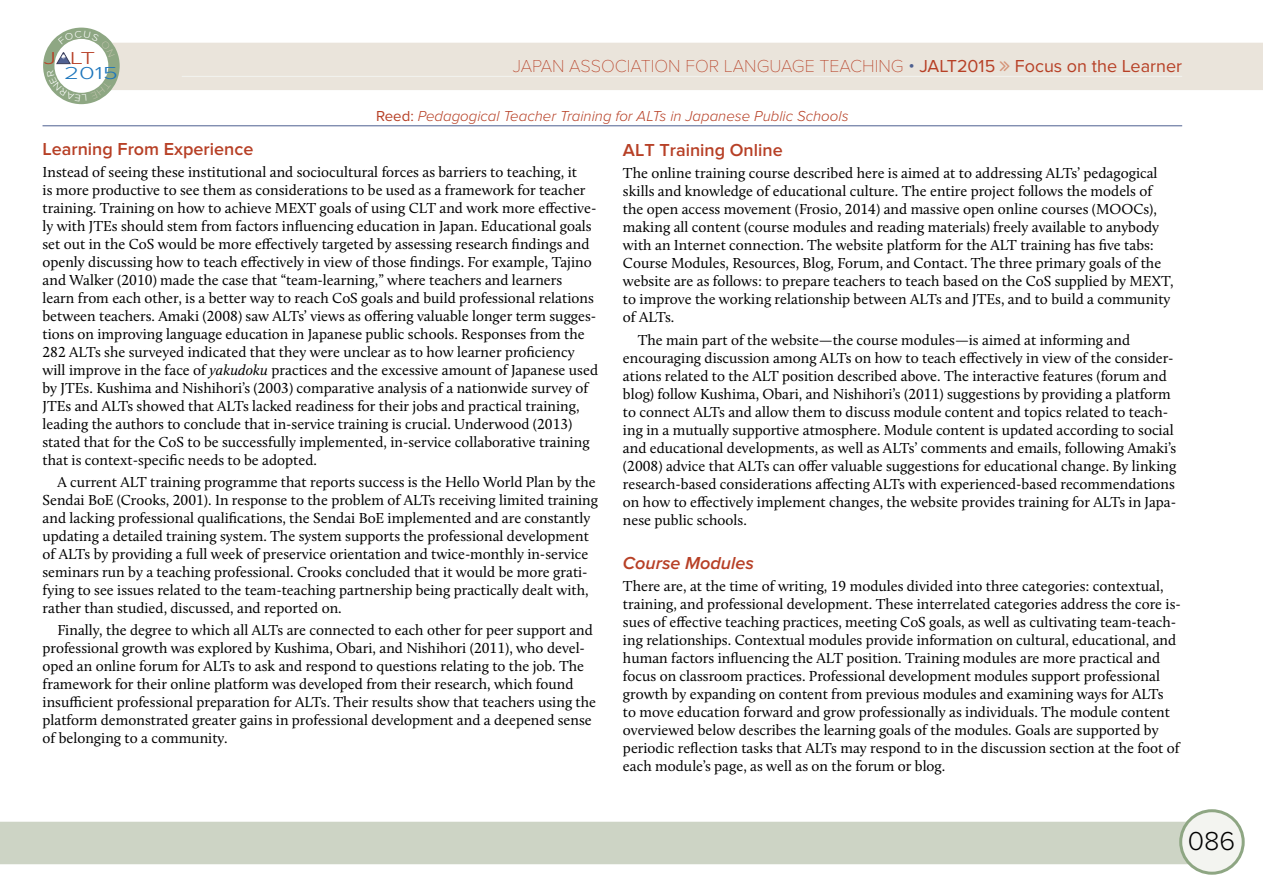
<style>
.page{position:relative;width:1263px;height:893px;background:#fff}
.page>*{position:absolute;margin:0;border:0;box-sizing:border-box;transform-origin:0 0}
.t1{font:300 27px "Proxima Nova";color:#000}
.t2{font:100 18px "Proxima Nova T";color:#b74026}
.t3{font:600 18px "Proxima Nova";color:#b74026}
.t4{font:italic 600 18px "Proxima Nova";color:#b74026}
.t5{font:300 18px "Proxima Nova";color:#1c75bc;scale:1.45 1}
.t6{font:300 18px "Proxima Nova";color:#b73f26;scale:1.46 1}
.t7{font:15px/18px "Calluna";color:#000}
.t8{font:italic 300 15px "Proxima Nova";color:#b74026}
.s1{font-family:"Proxima Nova";font-weight:300;color:#4e6090}
.s2{font-family:"Proxima Nova";font-weight:400}
.s3{font-weight:400;font-style:normal}
.s4{font-style:italic}
</style>
<div class="page">
<div style="left:0;top:822px;width:1190px;height:42px;background:#cdd4c5"></div>
<div style="left:1181px;top:811px;width:62px;height:62px;background:#f3f4f0;border-radius:50%"></div>
<div style="left:1179px;top:809px;width:66px;height:66px;border:3px solid #8ea683;border-radius:50%"></div>
<div style="left:120px;top:43px;width:1143px;height:47px;background:#eae4db"></div>
<hr style="left:182px;top:76px;width:1000px;height:1px;background:#f3f4f0">
<hr style="left:43px;top:126px;width:1139px;height:1px;background:#4e6090">
<svg style="left:1000px;top:61px;width:10px;height:10px"></svg>
<svg style="left:43px;top:28px;width:77px;height:76px"></svg>
<p class="t6" style="left:44px;top:48px;width:37px">J LT</p>
<p class="t5" style="left:64px;top:63px;width:39px">2015</p>
<p class="t2" style="left:513px;top:55px;width:671px">JAPAN ASSOCIATION FOR LANGUAGE TEACHING <span class="s1">•</span> <span class="s2">JALT2015 Focus on the Learner</span></p>
<p class="t8" style="left:376px;top:108px;width:474px"><span class="s3">Reed:</span> Pedagogical Teacher Training for ALTs in Japanese Public Schools</p>
<p class="t3" style="left:43px;top:138px;width:212px">Learning From Experience</p>
<p class="t7" style="left:43px;top:163px;width:557px">Instead of seeing these institutional and sociocultural forces as barriers to teaching, it<br>is more productive to see them as considerations to be used as a framework for teacher training. Training on how to achieve MEXT goals of using CLT and work more effective&shy;ly with JTEs should stem from factors influencing education in Japan. Educational goals set out in the CoS would be more effectively targeted by assessing research findings and openly discussing how to teach effectively in view of those findings. For example, Tajino and Walker (2010) made the case that “team-learning,” where teachers and learners<br>learn from each other, is a better way to reach CoS goals and build professional relations between teachers. Amaki (2008) saw ALTs’ views as offering valuable longer term sugges&shy;tions on improving language education in Japanese public schools. Responses from the 282 ALTs she surveyed indicated that they were unclear as to how learner proficiency will improve in the face of <span class="s4">yakudoku</span> practices and the excessive amount of Japanese used by JTEs. Kushima and Nishihori’s (2003) comparative analysis of a nationwide survey of JTEs and ALTs showed that ALTs lacked readiness for their jobs and practical training, leading the authors to conclude that in-service training is crucial. Underwood (2013) stated that for the CoS to be successfully implemented, in-service collaborative training that is context-specific needs to be adopted.</p>
<p class="t7" style="left:43px;top:473px;width:557px;text-indent:15px">A current ALT training programme that reports success is the Hello World Plan by the Sendai BoE (Crooks, 2001). In response to the problem of ALTs receiving limited training and lacking professional qualifications, the Sendai BoE implemented and are constantly updating a detailed training system. The system supports the professional development of ALTs by providing a full week of preservice orientation and twice-monthly in-service seminars run by a teaching professional. Crooks concluded that it would be more grati&shy;fying to see issues related to the team-teaching partnership being practically dealt with, rather than studied, discussed, and reported on.</p>
<p class="t7" style="left:43px;top:621px;width:555px;text-indent:15px">Finally, the degree to which all ALTs are connected to each other for peer support and professional growth was explored by Kushima, Obari, and Nishihori (2011), who devel&shy;oped an online forum for ALTs to ask and respond to questions relating to the job. The framework for their online platform was developed from their research, which found insufficient professional preparation for ALTs. Their results show that teachers using the platform demonstrated greater gains in professional development and a deepened sense of belonging to a community.</p>
<p class="t3" style="left:623px;top:140px;width:161px">ALT Training Online</p>
<p class="t7" style="left:623px;top:164px;width:552px">The online training course described here is aimed at to addressing ALTs’ pedagogical skills and knowledge of educational culture. The entire project follows the models of the open access movement (Frosio, 2014) and massive open online courses (MOOCs), making all content (course modules and reading materials) freely available to anybody with an Internet connection. The website platform for the ALT training has five tabs:<br>Course Modules, Resources, Blog, Forum, and Contact. The three primary goals of the website are as follows: to prepare teachers to teach based on the CoS supplied by MEXT, to improve the working relationship between ALTs and JTEs, and to build a community of ALTs.</p>
<p class="t7" style="left:623px;top:330px;width:555px;text-indent:15px">The main part of the website—the course modules—is aimed at informing and encouraging discussion among ALTs on how to teach effectively in view of the consider&shy;ations related to the ALT position described above. The interactive features (forum and blog) follow Kushima, Obari, and Nishihori’s (2011) suggestions by providing a platform to connect ALTs and allow them to discuss module content and topics related to teach&shy;ing in a mutually supportive atmosphere. Module content is updated according to social and educational developments, as well as ALTs’ comments and emails, following Amaki’s (2008) advice that ALTs can offer valuable suggestions for educational change. By linking research-based considerations affecting ALTs with experienced-based recommendations on how to effectively implement changes, the website provides training for ALTs in Japa&shy;nese public schools.</p>
<p class="t4" style="left:623px;top:553px;width:133px">Course Modules</p>
<p class="t7" style="left:623px;top:577px;width:559px">There are, at the time of writing, 19 modules divided into three categories: contextual, training, and professional development. These interrelated categories address the core is&shy;sues of effective teaching practices, meeting CoS goals, as well as cultivating team-teach&shy;ing relationships. Contextual modules provide information on cultural, educational, and human factors influencing the ALT position. Training modules are more practical and focus on classroom practices. Professional development modules support professional growth by expanding on content from previous modules and examining ways for ALTs<br>to move education forward and grow professionally as individuals. The module content overviewed below describes the learning goals of the modules. Goals are supported by periodic reflection tasks that ALTs may respond to in the discussion section at the foot of each module’s page, as well as on the forum or blog.</p>
<h1 class="t1" style="left:1188px;top:825px;width:49px">086</h1>
</div>
